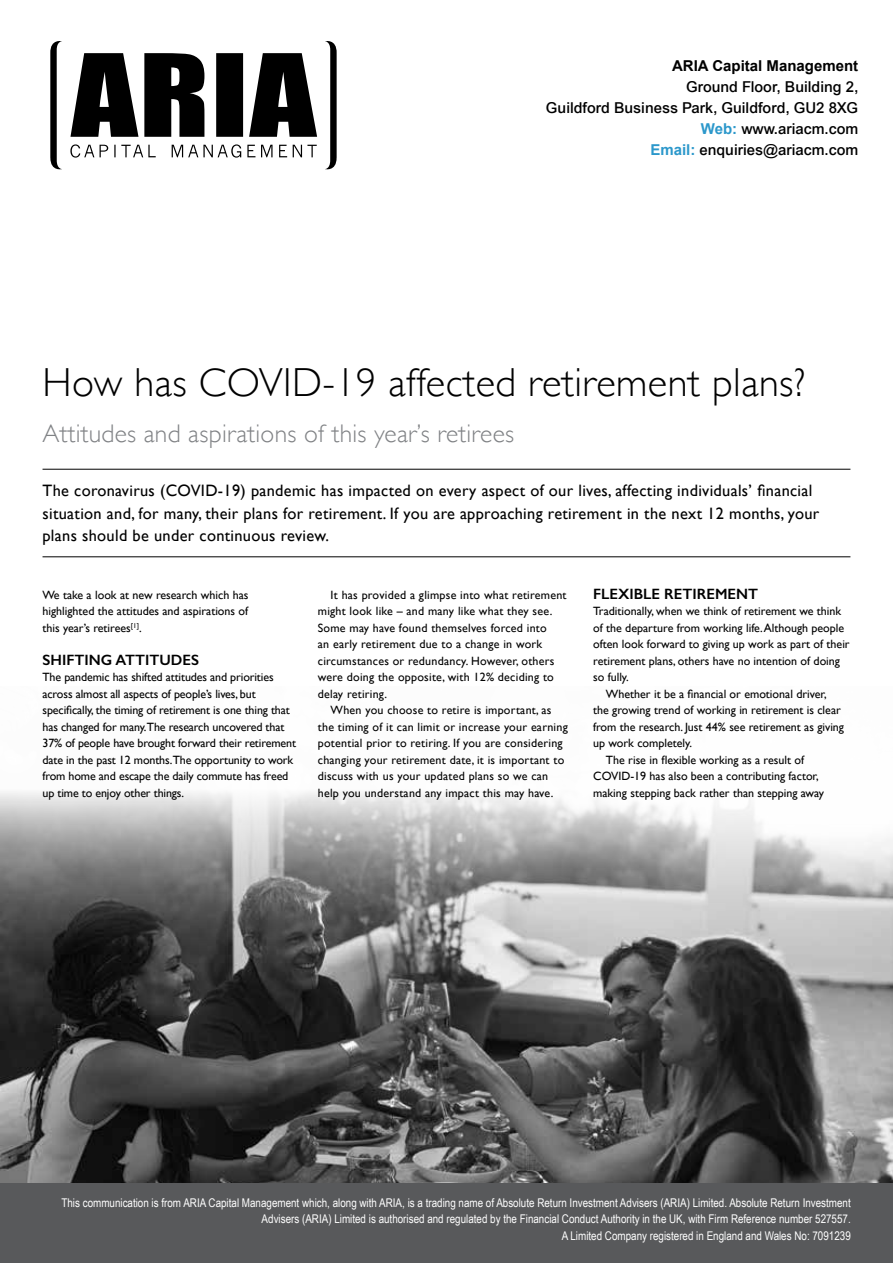
<style>
.page{position:relative;width:893px;height:1263px;background:#fff}
.page>*{position:absolute;margin:0;border:0;box-sizing:border-box;transform-origin:0 0}
.t1{font:300 40.5px "Gill Sans";letter-spacing:.01em;color:#000}
.t2{font:300 25.5px "Gill Sans";letter-spacing:.01em;color:#808285}
.t3{font:16.5px/22.5px "Gill Sans";letter-spacing:.02em;color:#000}
.t4{font:500 15px/21px "Arial";color:#000;text-align:right}
.t5{font:600 15px "Gill Sans";color:#000}
.t6{font:700 15px "Arial";color:#000}
.t7{font:12px/16.5px "Gill Sans";color:#000;text-align:justify}
.t8{font:12px/16.5px "Gill Sans";letter-spacing:.02em;color:#000}
.t9{font:12px/16.5px "Arial Narrow";color:#fff;text-align:right}
.s1{font-weight:700;color:#2c98cb}
</style>
<div class="page">
<img style="left:0;top:792px;width:893px;height:391px">
<hr style="left:43px;top:556px;width:807px;height:1px;background:#000">
<hr style="left:43px;top:469px;width:807px;height:1px;background:#000">
<div style="left:0;top:1183px;width:893px;height:80px;background:#58595b"></div>
<svg style="left:70px;top:144px;width:247px;height:14px"></svg>
<svg style="left:70px;top:53px;width:247px;height:84px"></svg>
<svg style="left:50px;top:41px;width:12px;height:129px"></svg>
<svg style="left:325px;top:41px;width:12px;height:129px"></svg>
<p class="t6" style="left:672px;top:55px;width:188px">ARIA Capital Management</p>
<p class="t4" style="left:546px;top:76px;width:314px">Ground Floor, Building 2,<br>Guildford Business Park, Guildford, GU2 8XG<br><span class="s1">Web:</span> www.ariacm.com<br><span class="s1">Email:</span> enquiries@ariacm.com</p>
<h1 class="t1" style="left:43px;top:351px;width:764px">How has COVID-19 affected retirement plans?</h1>
<h2 class="t2" style="left:43px;top:413px;width:473px">Attitudes and aspirations of this year’s retirees</h2>
<p class="t3" style="left:42px;top:479px;width:778px">The coronavirus (COVID-19) pandemic has impacted on every aspect of our lives, affecting individuals’ financial situation and, for many, their plans for retirement. If you are approaching retirement in the next 12 months, your plans should be under continuous review.</p>
<p class="t7" style="left:43px;top:586px;width:207px">We take a look at new research which has highlighted the attitudes and aspirations of this year’s retirees<sup>[1]</sup>.</p>
<p class="t5" style="left:43px;top:650px;width:158px">SHIFTING ATTITUDES</p>
<p class="t7" style="left:43px;top:669px;width:255px;text-align:left">The pandemic has shifted attitudes and priorities across almost all aspects of people’s lives, but specifically, the timing of retirement is one thing that has changed for many.The research uncovered that 37% of people have brought forward their retirement date in the past 12 months.The opportunity to work from home and escape the daily commute has freed up time to enjoy other things.</p>
<p class="t8" style="left:318px;top:586px;width:250px;text-indent:13px">It has provided a glimpse into what retirement might look like – and many like what they see.<br>Some may have found themselves forced into<br>an early retirement due to a change in work circumstances or redundancy. However, others were doing the opposite, with 12% deciding to delay retiring.</p>
<p class="t8" style="left:318px;top:702px;width:251px;text-indent:13px">When you choose to retire is important, as the timing of it can limit or increase your earning potential prior to retiring. If you are considering changing your retirement date, it is important to discuss with us your updated plans so we can help you understand any impact this may have.</p>
<p class="t5" style="left:593px;top:584px;width:166px">FLEXIBLE RETIREMENT</p>
<p class="t7" style="left:593px;top:603px;width:250px">Traditionally, when we think of retirement we think</p>
<p class="t7" style="left:593px;top:619px;width:253px">of the departure from working life. Although people</p>
<p class="t7" style="left:593px;top:636px;width:258px">often look forward to giving up work as part of their</p>
<p class="t7" style="left:593px;top:652px;width:248px">retirement plans, others have no intention of doing</p>
<p class="t7" style="left:593px;top:669px;width:37px">so fully.</p>
<p class="t7" style="left:606px;top:685px;width:222px">Whether it be a financial or emotional driver,</p>
<p class="t7" style="left:593px;top:702px;width:249px">the growing trend of working in retirement is clear</p>
<p class="t7" style="left:593px;top:718px;width:252px">from the research. Just 44% see retirement as giving</p>
<p class="t7" style="left:593px;top:735px;width:100px">up work completely.</p>
<p class="t7" style="left:606px;top:751px;width:200px">The rise in flexible working as a result of</p>
<p class="t7" style="left:593px;top:768px;width:227px">COVID-19 has also been a contributing factor,</p>
<p class="t7" style="left:593px;top:784px;width:232px">making stepping back rather than stepping away</p>
<p class="t9" style="left:61px;top:1193px;width:791px">This communication is from ARIA Capital Management which, along with ARIA, is a trading name of Absolute Return Investment Advisers (ARIA) Limited. Absolute Return Investment<br>Advisers (ARIA) Limited is authorised and regulated by the Financial Conduct Authority in the UK, with Firm Reference number 527557.<br>A Limited Company registered in England and Wales No: 7091239</p>
</div>
